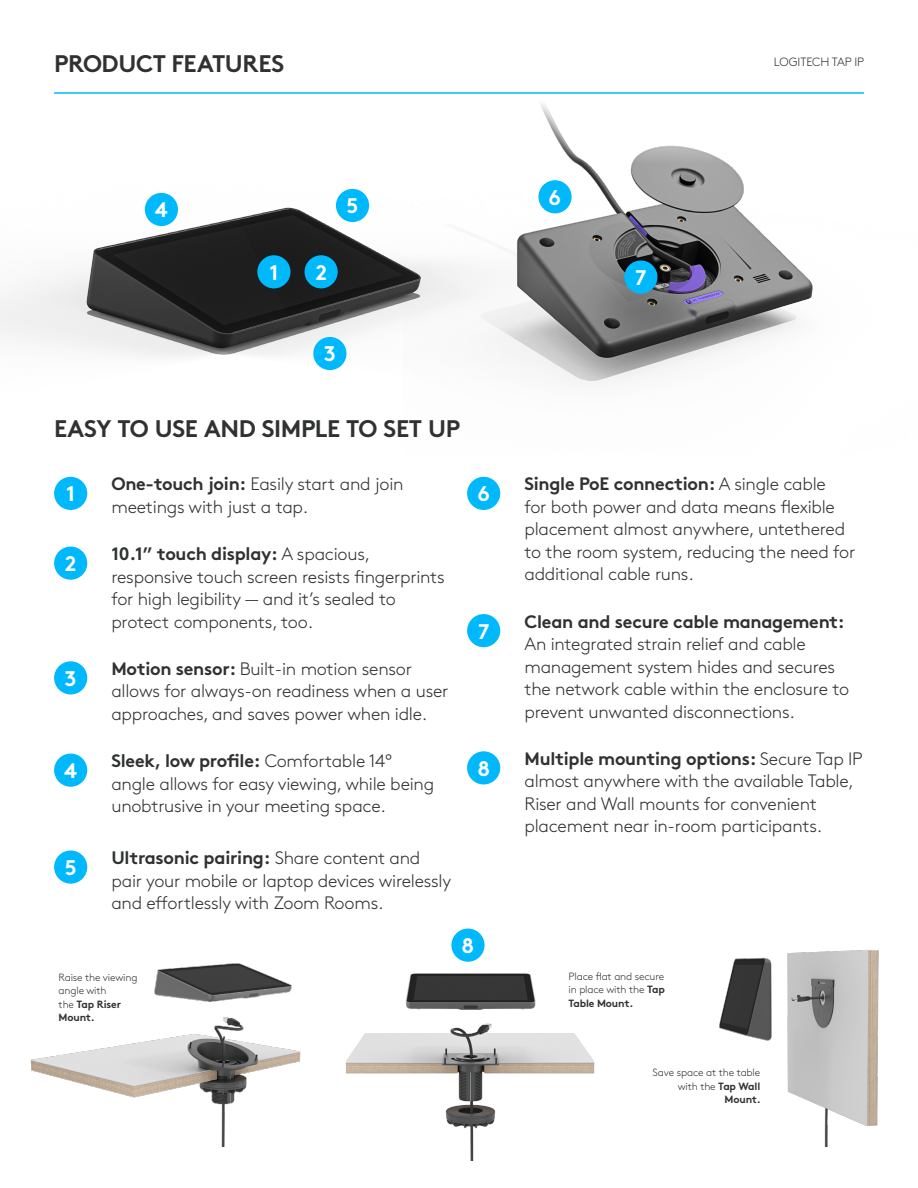
<style>
.page{position:relative;width:918px;height:1188px;background:#fff}
.page>*{position:absolute;margin:0;border:0;box-sizing:border-box;transform-origin:0 0}
.t1{font:700 24px "Brown Pro";letter-spacing:-.015em;color:#2f3132}
.t2{font:700 21.15px "Brown Pro";color:#fff}
.Body_copy{font:300 18px/22.5px "Brown Pro";letter-spacing:-.015em;color:#2f3132}
.t3{font:300 12px "Brown Pro";letter-spacing:-.005em;color:#2f3132}
.Body_copy-2{font:300 10.5px/13.5px "Brown Pro";letter-spacing:-.015em;color:#2f3132}
.s1{font-weight:700}
</style>
<div class="page">
<img style="left:384px;top:929px;width:211px;height:232px">
<img style="left:578px;top:145px;width:235px;height:238px">
<img style="left:0;top:103px;width:578px;height:279px">
<hr style="left:54px;top:92px;width:810px;height:2px;background:#00b8fc">
<div style="left:257px;top:255px;width:34px;height:33px;background:#00b8fc;border-radius:50%"></div>
<div style="left:305px;top:255px;width:33px;height:33px;background:#00b8fc;border-radius:50%"></div>
<div style="left:313px;top:337px;width:33px;height:33px;background:#00b8fc;border-radius:50%"></div>
<div style="left:145px;top:193px;width:33px;height:33px;background:#00b8fc;border-radius:50%"></div>
<div style="left:538px;top:180px;width:34px;height:33px;background:#00b8fc;border-radius:50%"></div>
<div style="left:54px;top:477px;width:33px;height:33px;background:#00b8fc;border-radius:50%"></div>
<div style="left:467px;top:477px;width:33px;height:33px;background:#00b8fc;border-radius:50%"></div>
<div style="left:467px;top:614px;width:33px;height:33px;background:#00b8fc;border-radius:50%"></div>
<div style="left:467px;top:751px;width:33px;height:33px;background:#00b8fc;border-radius:50%"></div>
<div style="left:54px;top:547px;width:33px;height:33px;background:#00b8fc;border-radius:50%"></div>
<div style="left:54px;top:661px;width:33px;height:33px;background:#00b8fc;border-radius:50%"></div>
<div style="left:54px;top:754px;width:33px;height:33px;background:#00b8fc;border-radius:50%"></div>
<div style="left:54px;top:850px;width:33px;height:34px;background:#00b8fc;border-radius:50%"></div>
<div style="left:336px;top:189px;width:33px;height:33px;background:#00b8fc;border-radius:50%"></div>
<div style="left:624px;top:260px;width:33px;height:34px;background:#00b8fc;border-radius:50%"></div>
<img style="left:30px;top:963px;width:354px;height:183px">
<div style="left:451px;top:929px;width:34px;height:33px;background:#00b8fc;border-radius:50%"></div>
<img style="left:719px;top:949px;width:160px;height:197px">
<h2 class="t1" style="left:54px;top:44px;width:232px">PRODUCT FEATURES</h2>
<h6 class="t3" style="left:774px;top:53px;width:92px">LOGITECH TAP IP</h6>
<p class="t2" style="left:155px;top:193px;width:14px">4</p>
<p class="t2" style="left:269px;top:255px;width:10px">1</p>
<p class="t2" style="left:315px;top:255px;width:13px">2</p>
<p class="t2" style="left:347px;top:189px;width:13px">5</p>
<p class="t2" style="left:324px;top:337px;width:14px">3</p>
<p class="t1" style="left:54px;top:409px;width:408px">EASY TO USE AND SIMPLE TO SET UP</p>
<p class="t2" style="left:548px;top:180px;width:14px">6</p>
<p class="t2" style="left:635px;top:260px;width:13px">7</p>
<p class="t2" style="left:66px;top:477px;width:10px">1</p>
<p class="Body_copy" style="left:111px;top:472px;width:294px"><span class="s1">One-touch join:</span> Easily start and join meetings with just a tap.</p>
<p class="t2" style="left:477px;top:477px;width:14px">6</p>
<p class="Body_copy" style="left:525px;top:472px;width:332px"><span class="s1">Single PoE connection:</span> A single cable<br>for both power and data means flexible placement almost anywhere, untethered to the room system, reducing the need for additional cable runs.</p>
<p class="t2" style="left:65px;top:547px;width:13px">2</p>
<p class="Body_copy" style="left:111px;top:541px;width:335px"><span class="s1">10.1” touch display:</span> A spacious, responsive touch screen resists fingerprints for high legibility — and it’s sealed to protect components, too.</p>
<p class="t2" style="left:65px;top:661px;width:14px">3</p>
<p class="Body_copy" style="left:111px;top:656px;width:339px"><span class="s1">Motion sensor:</span> Built-in motion sensor allows for always-on readiness when a user approaches, and saves power when idle.</p>
<p class="t2" style="left:64px;top:754px;width:14px">4</p>
<p class="t2" style="left:478px;top:614px;width:13px">7</p>
<p class="Body_copy" style="left:525px;top:609px;width:326px"><span class="s1">Clean and secure cable management:<br></span>An integrated strain relief and cable management system hides and secures the network cable within the enclosure to prevent unwanted disconnections.</p>
<p class="t2" style="left:477px;top:751px;width:14px">8</p>
<p class="Body_copy" style="left:525px;top:746px;width:340px"><span class="s1">Multiple mounting options:</span> Secure Tap IP almost anywhere with the available Table, Riser and Wall mounts for convenient placement near in-room participants.</p>
<p class="Body_copy" style="left:111px;top:748px;width:324px"><span class="s1">Sleek, low profile:</span> Comfortable 14° angle allows for easy viewing, while being unobtrusive in your meeting space.</p>
<p class="Body_copy" style="left:111px;top:845px;width:341px"><span class="s1">Ultrasonic pairing:</span> Share content and pair your mobile or laptop devices wirelessly and effortlessly with Zoom Rooms.</p>
<p class="t2" style="left:65px;top:850px;width:13px">5</p>
<p class="t2" style="left:462px;top:929px;width:14px">8</p>
<p class="Body_copy-2" style="left:59px;top:969px;width:80px">Raise the viewing angle with<br>the <span class="s1">Tap Riser<br>Mount.</span></p>
<p class="Body_copy-2" style="left:569px;top:969px;width:98px;text-align:justify">Place flat and secure in place with the <span class="s1">Tap Table Mount.</span></p>
<p class="Body_copy-2" style="left:653px;top:1065px;width:110px;text-align:right">Save space at the table with the <span class="s1">Tap Wall<br>Mount.</span></p>
</div>
